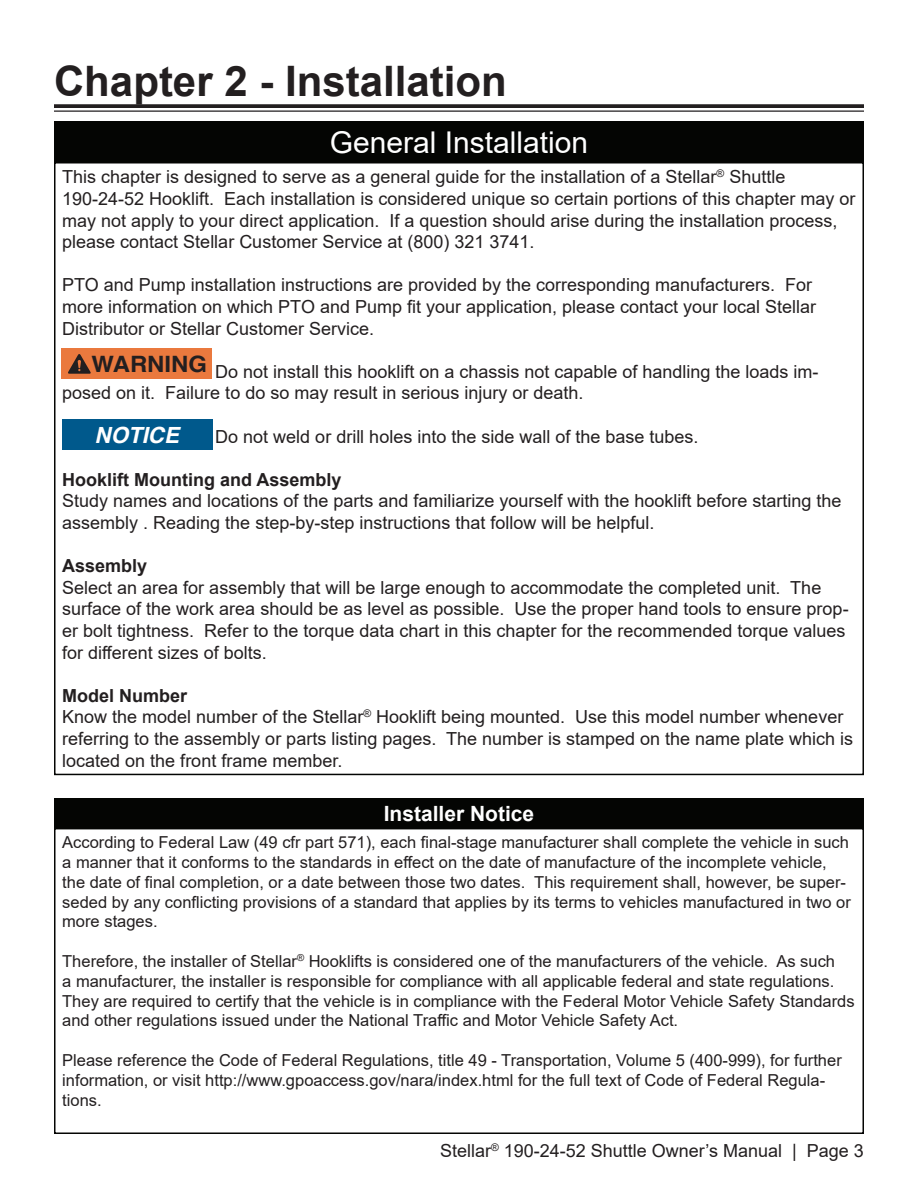
<style>
.page{position:relative;width:918px;height:1188px;background:#fff}
.page>*{position:absolute;margin:0;border:0;box-sizing:border-box;transform-origin:0 0}
.TOC_Page_Heading_Bla{font:700 42px "Arial";color:#231f20}
.TOC_Page_Heading_Whi{font:30px "Arial";color:#fff}
.t1{font:700 22.5px "Helvetica";color:#231f20;scale:1.06 1}
.t2{font:italic 700 22.35px "Helvetica";color:#fff}
.TOC_Page_Heading_Whi-2{font:700 21px "Arial";color:#fff}
.Paragraph_Style_1{font:18px/21.6px "Arial";color:#231f20}
.Paragraph_Style_1-2{font:700 18px "Arial";color:#231f20}
.Paragraph_Style_1-3{font:16.5px/19.8px "Arial";color:#231f20}
</style>
<div class="page">
<svg style="left:54px;top:104px;width:810px;height:4px;background:#302c2d"></svg>
<hr style="left:54px;top:110px;width:810px;height:2px;background:#231f20">
<div style="left:54px;top:798px;width:810px;height:31px;background:#040503"></div>
<div style="left:54px;top:828px;width:810px;height:306px;border:2px solid #040503"></div>
<div style="left:54px;top:122px;width:810px;height:40px;background:#040503"></div>
<div style="left:62px;top:349px;width:150px;height:30px;background:#ea793e"></div>
<svg style="left:68px;top:354px;width:23px;height:20px"></svg>
<div style="left:63px;top:419px;width:150px;height:30px;background:#00598c"></div>
<p class="TOC_Page_Heading_Bla" style="left:54px;top:52px;width:454px">Chapter 2 - Installation</p>
<p class="TOC_Page_Heading_Whi" style="left:330px;top:121px;width:260px">General Installation</p>
<p class="Paragraph_Style_1" style="left:62px;top:166px;width:725px">This chapter is designed to serve as a general guide for the installation of a Stellar<sup>®</sup> Shuttle</p>
<p class="Paragraph_Style_1" style="left:62px;top:188px;width:795px">190-24-52 Hooklift. Each installation is considered unique so certain portions of this chapter may or may not apply to your direct application. If a question should arise during the installation process, please contact Stellar Customer Service at (800) 321 3741.</p>
<p class="Paragraph_Style_1" style="left:62px;top:274px;width:756px">PTO and Pump installation instructions are provided by the corresponding manufacturers. For more information on which PTO and Pump fit your application, please contact your local Stellar<br>Distributor or Stellar Customer Service.</p>
<p class="Paragraph_Style_1" style="left:62px;top:361px;width:758px;text-indent:153px">Do not install this hooklift on a chassis not capable of handling the loads im&shy;posed on it. Failure to do so may result in serious injury or death.</p>
<p class="Paragraph_Style_1" style="left:215px;top:425px;width:485px">Do not weld or drill holes into the side wall of the base tubes.</p>
<p class="Paragraph_Style_1-2" style="left:62px;top:467px;width:281px">Hooklift Mounting and Assembly</p>
<p class="Paragraph_Style_1" style="left:62px;top:490px;width:781px">Study names and locations of the parts and familiarize yourself with the hooklift before starting the assembly . Reading the step-by-step instructions that follow will be helpful.</p>
<p class="Paragraph_Style_1-2" style="left:62px;top:553px;width:87px">Assembly</p>
<p class="Paragraph_Style_1" style="left:62px;top:577px;width:788px">Select an area for assembly that will be large enough to accommodate the completed unit. The surface of the work area should be as level as possible. Use the proper hand tools to ensure prop&shy;er bolt tightness. Refer to the torque data chart in this chapter for the recommended torque values for different sizes of bolts.</p>
<p class="Paragraph_Style_1-2" style="left:62px;top:683px;width:127px">Model Number</p>
<p class="Paragraph_Style_1" style="left:62px;top:706px;width:793px">Know the model number of the Stellar<sup>®</sup> Hooklift being mounted. Use this model number whenever referring to the assembly or parts listing pages. The number is stamped on the name plate which is located on the front frame member.</p>
<p class="t1" style="left:92px;top:346px;width:110px">WARNING</p>
<p class="t2" style="left:95px;top:417px;width:86px">NOTICE</p>
<p class="TOC_Page_Heading_Whi-2" style="left:384px;top:799px;width:152px">Installer Notice</p>
<p class="Paragraph_Style_1-3" style="left:62px;top:832px;width:790px">According to Federal Law (49 cfr part 571), each final-stage manufacturer shall complete the vehicle in such a manner that it conforms to the standards in effect on the date of manufacture of the incomplete vehicle, the date of final completion, or a date between those two dates. This requirement shall, however, be super&shy;seded by any conflicting provisions of a standard that applies by its terms to vehicles manufactured in two or more stages.</p>
<p class="Paragraph_Style_1-3" style="left:62px;top:951px;width:794px">Therefore, the installer of Stellar<sup>®</sup> Hooklifts is considered one of the manufacturers of the vehicle. As such<br>a manufacturer, the installer is responsible for compliance with all applicable federal and state regulations.<br>They are required to certify that the vehicle is in compliance with the Federal Motor Vehicle Safety Standards and other regulations issued under the National Traffic and Motor Vehicle Safety Act.</p>
<p class="Paragraph_Style_1-3" style="left:62px;top:1050px;width:781px">Please reference the Code of Federal Regulations, title 49 - Transportation, Volume 5 (400-999), for further information, or visit http://www.gpoaccess.gov/nara/index.html for the full text of Code of Federal Regula&shy;tions.</p>
<p class="Paragraph_Style_1" style="left:440px;top:1140px;width:425px">Stellar<sup>®</sup> 190-24-52 Shuttle Owner’s Manual | Page 3</p>
</div>
